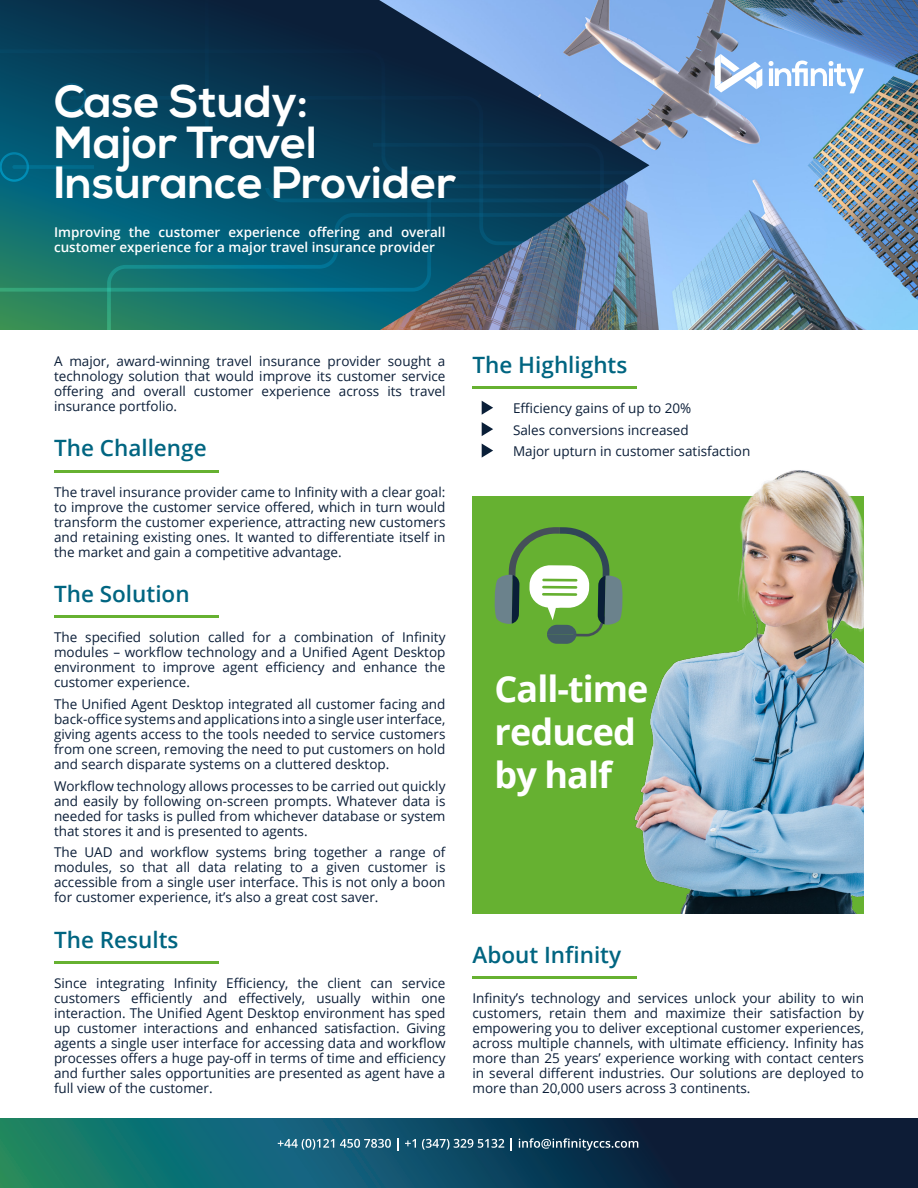
<style>
.page{position:relative;width:918px;height:1188px;background:#fff}
.page>*{position:absolute;margin:0;border:0;box-sizing:border-box;transform-origin:0 0}
.t1{font:700 45px/40.5px "Nexa";color:#fff}
.t2{font:700 36px/43.2px "Open Sans";letter-spacing:-.025em;color:#fff}
.Paragraph_Style_4{font:600 22.5px "Open Sans";color:#006581}
.Paragraph_Style_5{font:13.5px/15px "Open Sans";color:#0b1e38;text-align:justify}
.Paragraph_Style_5-2{font:600 13.5px/15px "Open Sans";color:#fff}
</style>
<div class="page">
<img style="left:660px;top:0;width:258px;height:330px">
<svg style="left:0;top:49px;width:107px;height:125px;background:#034c67"></svg>
<svg style="left:107px;top:0;width:553px;height:96px;background:#3a5b7f"></svg>
<svg style="left:70px;top:96px;width:590px;height:69px;background:#154663"></svg>
<svg style="left:0;top:184px;width:660px;height:108px;background:#146275"></svg>
<svg style="left:26px;top:213px;width:634px;height:117px;background:#286d7b"></svg>
<svg style="left:12px;top:165px;width:648px;height:37px;background:#0c506e"></svg>
<div style="left:57px;top:83px;width:30px;height:30px;border:2px solid #fff;border-radius:50%"></div>
<div style="left:0;top:152px;width:29px;height:30px;border:2px solid #fff;border-radius:50%"></div>
<svg style="left:769px;top:60px;width:95px;height:33px"></svg>
<svg style="left:715px;top:54px;width:47px;height:39px"></svg>
<svg style="left:0;top:1118px;width:918px;height:70px;background:#0f4858"></svg>
<svg style="left:278px;top:1139px;width:56px;height:11px"></svg>
<svg style="left:340px;top:1139px;width:51px;height:9px"></svg>
<svg style="left:397px;top:1138px;width:1px;height:13px"></svg>
<svg style="left:405px;top:1139px;width:11px;height:9px"></svg>
<svg style="left:422px;top:1139px;width:82px;height:11px"></svg>
<svg style="left:511px;top:1138px;width:1px;height:13px"></svg>
<svg style="left:519px;top:1138px;width:119px;height:13px;background:#405e72"></svg>
<hr style="left:54px;top:470px;width:165px;height:3px;background:#66b131">
<hr style="left:54px;top:616px;width:165px;height:2px;background:#66b131">
<hr style="left:54px;top:961px;width:165px;height:3px;background:#66b131">
<hr style="left:472px;top:976px;width:165px;height:3px;background:#66b131">
<div style="left:472px;top:496px;width:392px;height:418px;background:#66b131"></div>
<img style="left:634px;top:470px;width:230px;height:444px">
<svg style="left:494px;top:527px;width:129px;height:117px"></svg>
<hr style="left:472px;top:386px;width:165px;height:3px;background:#66b131">
<svg style="left:482px;top:401px;width:11px;height:14px"></svg>
<svg style="left:482px;top:422px;width:11px;height:14px"></svg>
<svg style="left:482px;top:444px;width:11px;height:14px"></svg>
<p class="t1" style="left:54px;top:83px;width:404px">Case Study:<br>Major Travel<br>Insurance Provider</p>
<p class="Paragraph_Style_5-2" style="left:54px;top:224px;width:393px">Improving the customer experience offering and overall customer experience for a major travel insurance provider</p>
<p class="Paragraph_Style_5" style="left:54px;top:353px;width:393px">A major, award-winning travel insurance provider sought a technology solution that would improve its customer service offering and overall customer experience across its travel insurance portfolio.</p>
<p class="Paragraph_Style_4" style="left:54px;top:433px;width:154px">The Challenge</p>
<p class="Paragraph_Style_5" style="left:54px;top:484px;width:393px">The travel insurance provider came to Infinity with a clear goal: to improve the customer service offered, which in turn would transform the customer experience, attracting new customers and retaining existing ones. It wanted to differentiate itself in the market and gain a competitive advantage.</p>
<p class="Paragraph_Style_4" style="left:54px;top:578px;width:137px">The Solution</p>
<p class="Paragraph_Style_5" style="left:54px;top:629px;width:393px">The specified solution called for a combination of Infinity modules – workflow technology and a Unified Agent Desktop environment to improve agent efficiency and enhance the customer experience.</p>
<p class="Paragraph_Style_5" style="left:54px;top:696px;width:393px">The Unified Agent Desktop integrated all customer facing and back-office systems and applications into a single user interface, giving agents access to the tools needed to service customers from one screen, removing the need to put customers on hold and search disparate systems on a cluttered desktop.</p>
<p class="Paragraph_Style_5" style="left:54px;top:778px;width:393px">Workflow technology allows processes to be carried out quickly and easily by following on-screen prompts. Whatever data is needed for tasks is pulled from whichever database or system that stores it and is presented to agents.</p>
<p class="Paragraph_Style_5" style="left:54px;top:845px;width:393px">The UAD and workflow systems bring together a range of modules, so that all data relating to a given customer is accessible from a single user interface. This is not only a boon for customer experience, it’s also a great cost saver.</p>
<p class="Paragraph_Style_4" style="left:54px;top:924px;width:126px">The Results</p>
<p class="Paragraph_Style_5" style="left:54px;top:975px;width:393px">Since integrating Infinity Efficiency, the client can service customers efficiently and effectively, usually within one interaction. The Unified Agent Desktop environment has sped up customer interactions and enhanced satisfaction. Giving agents a single user interface for accessing data and workflow processes offers a huge pay-off in terms of time and efficiency and further sales opportunities are presented as agent have a full view of the customer.</p>
<p class="Paragraph_Style_4" style="left:472px;top:349px;width:156px">The Highlights</p>
<p class="Paragraph_Style_5" style="left:513px;top:400px;width:180px">Efficiency gains of up to 20%</p>
<p class="Paragraph_Style_5" style="left:513px;top:422px;width:177px">Sales conversions increased</p>
<p class="Paragraph_Style_5" style="left:513px;top:444px;width:239px">Major upturn in customer satisfaction</p>
<p class="t2" style="left:495px;top:666px;width:155px">Call-time reduced by half</p>
<p class="Paragraph_Style_4" style="left:472px;top:939px;width:150px">About Infinity</p>
<p class="Paragraph_Style_5" style="left:472px;top:990px;width:393px">Infinity’s technology and services unlock your ability to win customers, retain them and maximize their satisfaction by empowering you to deliver exceptional customer experiences, across multiple channels, with ultimate efficiency. Infinity has more than 25 years’ experience working with contact centers in several different industries. Our solutions are deployed to more than 20,000 users across 3 continents.</p>
</div>
